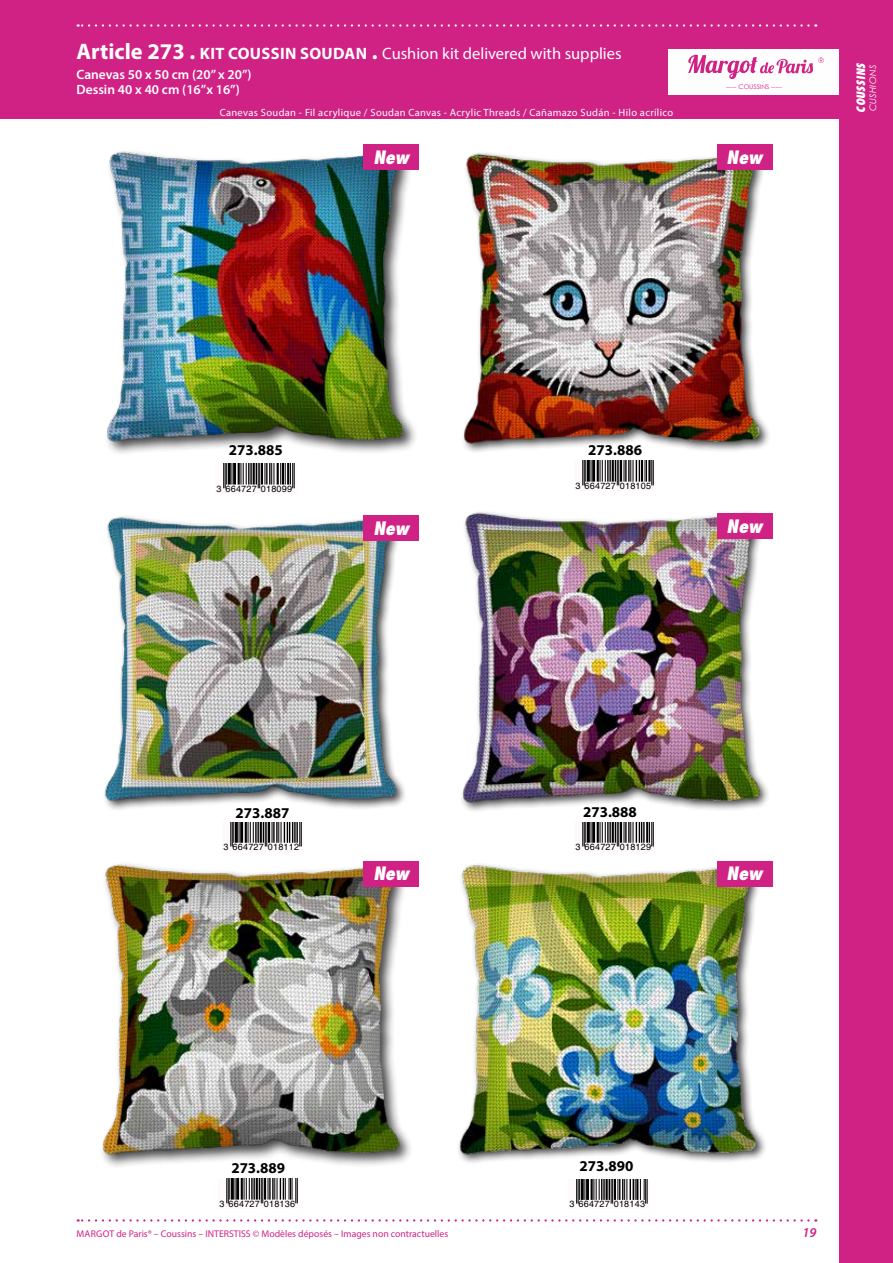
<style>
.page{position:relative;width:893px;height:1263px;background:#fff}
.page>*{position:absolute;margin:0;border:0;box-sizing:border-box;transform-origin:0 0}
.t1{font:italic 800 condensed 18px "Futura Std";color:#fff}
.t2{font:16.5px "Myriad Pro";color:#fff}
.t3{font:700 15px "Myriad Pro";color:#000}
.t4{font:600 13.5px/15px "Myriad Pro";color:#fff}
.t5{font:italic 600 13.5px "Myriad Pro";color:#d02185}
.t6{font:italic 800 condensed 11.25px "Futura Std";color:#fff}
.t7{font:10.5px "Myriad Pro";letter-spacing:.03em;color:#fff}
.t8{font:9.75px "Myriad Pro";color:#d02185}
.t9{font:9px "Helvetica";letter-spacing:.025em;color:#000}
.t10{font:italic 9px "Century Gothic";letter-spacing:.025em;color:#fff}
.t11{font:6.45px "Century Gothic";color:#d02185}
.s1{font-weight:700;font-size:22.5px}
.s2{font-weight:700}
</style>
<div class="page">
<div style="left:0;top:0;width:893px;height:119px;background:#d02185"></div>
<svg style="left:78px;top:1219px;width:730px;height:2px"></svg>
<svg style="left:78px;top:24px;width:730px;height:3px"></svg>
<div style="left:839px;top:0;width:54px;height:1263px;background:#d02185"></div>
<div style="left:669px;top:49px;width:170px;height:45px;background:#fefefe"></div>
<svg style="left:688px;top:55px;width:136px;height:24px"></svg>
<div style="left:104px;top:149px;width:314px;height:307px;background:#000;opacity:.75"></div>
<img style="left:105px;top:144px;width:314px;height:302px">
<div style="left:215px;top:464px;width:82px;height:30px;background:#fefafc"></div>
<svg style="left:223px;top:464px;width:10px;height:24px"></svg>
<hr style="left:233px;top:464px;width:3px;height:20px;background:#000">
<hr style="left:238px;top:464px;width:2px;height:20px;background:#000">
<svg style="left:241px;top:464px;width:6px;height:20px"></svg>
<hr style="left:248px;top:464px;width:2px;height:20px;background:#000">
<hr style="left:250px;top:464px;width:2px;height:20px;background:#000">
<hr style="left:253px;top:464px;width:2px;height:20px;background:#000">
<svg style="left:256px;top:464px;width:39px;height:24px"></svg>
<img style="left:463px;top:145px;width:310px;height:304px">
<img style="left:104px;top:515px;width:312px;height:293px">
<img style="left:458px;top:864px;width:307px;height:296px">
<div style="left:460px;top:510px;width:310px;height:303px;background:#000;opacity:.75"></div>
<img style="left:461px;top:510px;width:312px;height:297px">
<div style="left:99px;top:861px;width:315px;height:308px;background:#000;opacity:.75"></div>
<img style="left:100px;top:861px;width:314px;height:298px">
<div style="left:574px;top:461px;width:82px;height:30px;background:#fefafc"></div>
<svg style="left:582px;top:461px;width:10px;height:24px"></svg>
<hr style="left:592px;top:461px;width:3px;height:21px;background:#000">
<hr style="left:597px;top:461px;width:2px;height:21px;background:#000">
<svg style="left:600px;top:461px;width:6px;height:21px"></svg>
<hr style="left:607px;top:461px;width:2px;height:21px;background:#000">
<hr style="left:609px;top:461px;width:2px;height:21px;background:#000">
<hr style="left:612px;top:461px;width:2px;height:21px;background:#000">
<svg style="left:615px;top:461px;width:39px;height:24px"></svg>
<svg style="left:230px;top:822px;width:72px;height:25px"></svg>
<svg style="left:230px;top:822px;width:10px;height:24px"></svg>
<hr style="left:240px;top:822px;width:3px;height:21px;background:#000">
<hr style="left:245px;top:822px;width:2px;height:21px;background:#000">
<svg style="left:248px;top:822px;width:6px;height:21px"></svg>
<hr style="left:255px;top:822px;width:2px;height:21px;background:#000">
<hr style="left:257px;top:822px;width:2px;height:21px;background:#000">
<hr style="left:260px;top:822px;width:2px;height:21px;background:#000">
<svg style="left:263px;top:822px;width:30px;height:24px"></svg>
<hr style="left:294px;top:822px;width:2px;height:21px;background:#000">
<hr style="left:296px;top:822px;width:2px;height:21px;background:#000">
<svg style="left:299px;top:822px;width:3px;height:24px"></svg>
<svg style="left:582px;top:822px;width:72px;height:25px"></svg>
<svg style="left:582px;top:822px;width:10px;height:24px"></svg>
<hr style="left:592px;top:822px;width:3px;height:21px;background:#000">
<hr style="left:597px;top:822px;width:2px;height:21px;background:#000">
<svg style="left:600px;top:822px;width:6px;height:21px"></svg>
<hr style="left:607px;top:822px;width:2px;height:21px;background:#000">
<hr style="left:609px;top:822px;width:2px;height:21px;background:#000">
<hr style="left:612px;top:822px;width:2px;height:21px;background:#000">
<svg style="left:615px;top:822px;width:27px;height:24px"></svg>
<hr style="left:643px;top:822px;width:2px;height:21px;background:#000">
<hr style="left:646px;top:822px;width:2px;height:21px;background:#000">
<svg style="left:649px;top:822px;width:5px;height:24px"></svg>
<svg style="left:226px;top:1179px;width:72px;height:25px"></svg>
<svg style="left:226px;top:1179px;width:10px;height:24px"></svg>
<hr style="left:236px;top:1179px;width:3px;height:20px;background:#000">
<hr style="left:241px;top:1179px;width:2px;height:20px;background:#000">
<svg style="left:244px;top:1179px;width:6px;height:20px"></svg>
<hr style="left:251px;top:1179px;width:2px;height:20px;background:#000">
<hr style="left:253px;top:1179px;width:2px;height:20px;background:#000">
<hr style="left:256px;top:1179px;width:2px;height:20px;background:#000">
<svg style="left:259px;top:1179px;width:39px;height:24px"></svg>
<div style="left:568px;top:1179px;width:82px;height:30px;background:#fefafc"></div>
<svg style="left:576px;top:1179px;width:10px;height:24px"></svg>
<hr style="left:586px;top:1179px;width:3px;height:21px;background:#000">
<hr style="left:591px;top:1179px;width:2px;height:21px;background:#000">
<svg style="left:594px;top:1179px;width:8px;height:21px"></svg>
<hr style="left:603px;top:1179px;width:2px;height:21px;background:#000">
<hr style="left:606px;top:1179px;width:2px;height:21px;background:#000">
<svg style="left:609px;top:1179px;width:39px;height:24px"></svg>
<div style="left:364px;top:145px;width:55px;height:25px;background:#d02185"></div>
<div style="left:364px;top:516px;width:55px;height:25px;background:#d02185"></div>
<div style="left:364px;top:861px;width:55px;height:26px;background:#d02185"></div>
<div style="left:717px;top:145px;width:55px;height:25px;background:#d02185"></div>
<div style="left:717px;top:513px;width:55px;height:26px;background:#d02185"></div>
<div style="left:717px;top:861px;width:55px;height:26px;background:#d02185"></div>
<h2 class="t2" style="left:77px;top:44px;width:547px"><span class="s1">Article 273 .</span> <span class="s2">KIT COUSSIN SOUDAN</span> <span class="s1">.</span> Cushion kit delivered with supplies</h2>
<p class="t4" style="left:77px;top:66px;width:177px">Canevas 50 x 50 cm (20’’ x 20’’)<br>Dessin 40 x 40 cm (16’’x 16’’)</p>
<p class="t7" style="left:220px;top:106px;width:455px">Canevas Soudan - Fil acrylique / Soudan Canvas - Acrylic Threads / Cañamazo Sudán - Hilo acrílico</p>
<h1 class="t1" style="left:373px;top:146px;width:37px">New</h1>
<p class="t11" style="left:726px;top:82px;width:57px">----- COUSSINS -----</p>
<h1 class="t1" style="left:727px;top:146px;width:37px">New</h1>
<p class="t6" style="left:854px;top:113px;width:51px;rotate:-90deg">COUSSINS</p>
<p class="t10" style="left:866px;top:111px;width:48px;rotate:-90deg">CUSHIONS</p>
<h3 class="t3" style="left:229px;top:440px;width:55px">273.885</h3>
<p class="t9" style="left:217px;top:483px;width:77px">3 664727 018099</p>
<h1 class="t1" style="left:373px;top:517px;width:37px">New</h1>
<h3 class="t3" style="left:588px;top:440px;width:55px">273.886</h3>
<p class="t9" style="left:576px;top:481px;width:77px">3 664727 018105</p>
<h1 class="t1" style="left:727px;top:515px;width:37px">New</h1>
<h3 class="t3" style="left:235px;top:803px;width:55px">273.887</h3>
<h3 class="t3" style="left:583px;top:802px;width:55px">273.888</h3>
<p class="t9" style="left:224px;top:842px;width:77px">3 664727 018112</p>
<p class="t9" style="left:576px;top:842px;width:77px">3 664727 018129</p>
<h1 class="t1" style="left:373px;top:862px;width:37px">New</h1>
<h1 class="t1" style="left:727px;top:862px;width:37px">New</h1>
<h3 class="t3" style="left:231px;top:1158px;width:55px">273.889</h3>
<h3 class="t3" style="left:580px;top:1156px;width:55px">273.890</h3>
<p class="t9" style="left:220px;top:1198px;width:77px">3 664727 018136</p>
<p class="t9" style="left:569px;top:1199px;width:77px">3 664727 018143</p>
<p class="t8" style="left:77px;top:1228px;width:373px">MARGOT de Paris® – Coussins – INTERSTISS © Modèles déposés – Images non contractuelles</p>
<p class="t5" style="left:802px;top:1224px;width:16px">19</p>
</div>
